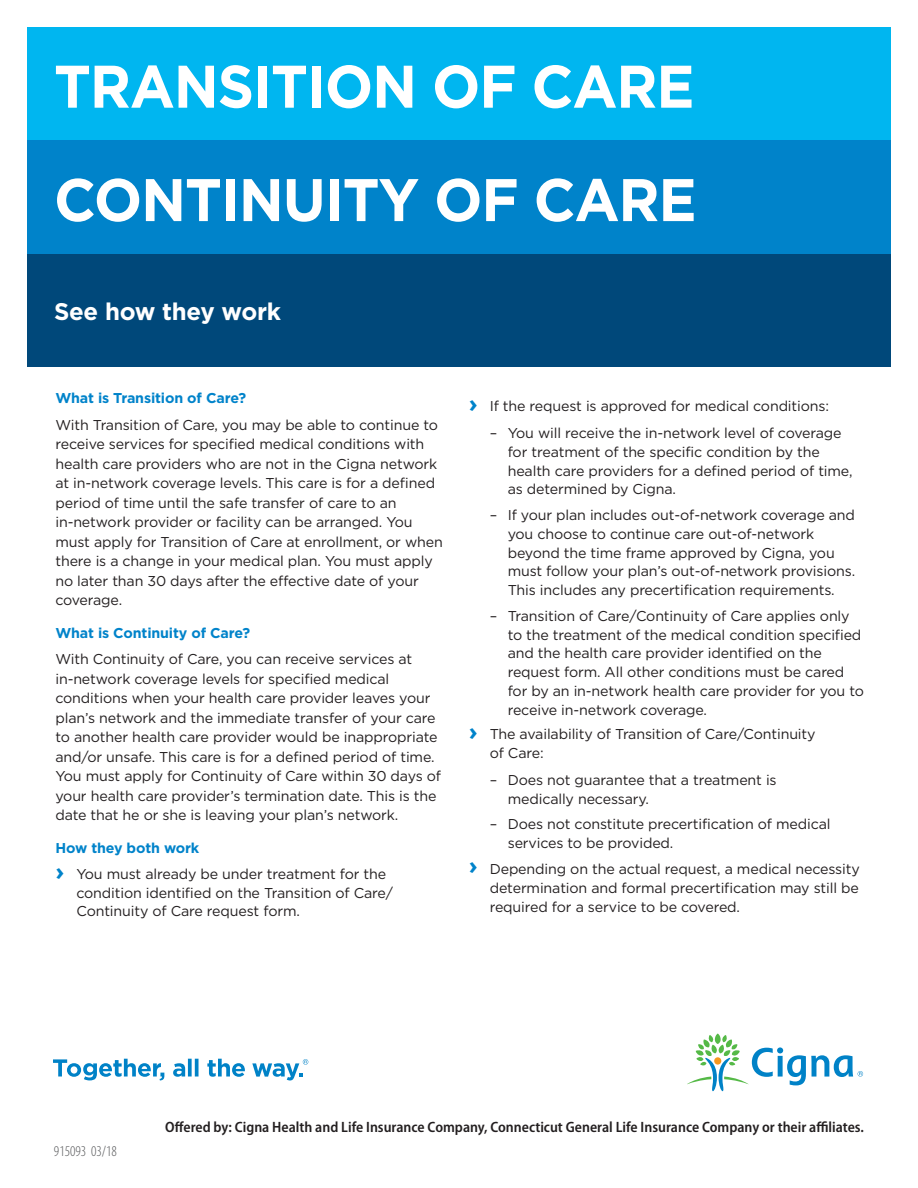
<style>
.page{position:relative;width:918px;height:1188px;background:#fff}
.page>*{position:absolute;margin:0;border:0;box-sizing:border-box;transform-origin:0 0}
.t1{font:700 60px "Gotham";letter-spacing:-.02em;color:#fff;scale:.95 1}
.t2{font:700 24px "Gotham";letter-spacing:-.01em;color:#fff}
.t3{font:600 semi-condensed 15px "Myriad Pro";color:#231f20}
.t4{font:300 condensed 15px "Myriad Pro";color:#58595b}
.t5{font:14.25px/18.8px "Gotham";letter-spacing:-.01em;color:#231f20}
.t6{font:700 14.25px "Gotham";letter-spacing:-.01em;color:#0083ca}
.s1{font-weight:700;color:#0083ca}
.s2{font-weight:700;font-size:24px;color:#0083ca}
</style>
<div class="page">
<div style="left:27px;top:27px;width:864px;height:333px;background:#00b6f0"></div>
<div style="left:27px;top:254px;width:864px;height:113px;background:#00487a"></div>
<div style="left:27px;top:140px;width:864px;height:114px;background:#0083ca"></div>
<svg style="left:53px;top:1059px;width:111px;height:21px"></svg>
<svg style="left:173px;top:1059px;width:26px;height:18px"></svg>
<svg style="left:207px;top:1059px;width:38px;height:18px"></svg>
<svg style="left:252px;top:1059px;width:56px;height:21px"></svg>
<svg style="left:687px;top:1034px;width:176px;height:57px"></svg>
<h1 class="t1" style="left:54px;top:47px;width:676px">TRANSITION OF CARE</h1>
<h1 class="t1" style="left:54px;top:160px;width:678px">CONTINUITY OF CARE</h1>
<h2 class="t2" style="left:54px;top:296px;width:229px">See how they work</h2>
<p class="t6" style="left:55px;top:389px;width:192px">What is Transition of Care?</p>
<p class="t5" style="left:55px;top:415px;width:389px;line-height:19.5px">With Transition of Care, you may be able to continue to receive services for specified medical conditions with health care providers who are not in the Cigna network at in-network coverage levels. This care is for a defined period of time until the safe transfer of care to an in‑network provider or facility can be arranged. You must apply for Transition of Care at enrollment, or when there is a change in your medical plan. You must apply no later than 30 days after the effective date of your coverage.</p>
<p class="t6" style="left:55px;top:624px;width:196px">What is Continuity of Care?</p>
<p class="t5" style="left:55px;top:649px;width:387px;line-height:19.5px">With Continuity of Care, you can receive services at in-network coverage levels for specified medical conditions when your health care provider leaves your plan’s network and the immediate transfer of your care to another health care provider would be inappropriate and/or unsafe. This care is for a defined period of time.<br>You must apply for Continuity of Care within 30 days of your health care provider’s termination date. This is the date that he or she is leaving your plan’s network.</p>
<p class="t5" style="left:55px;top:835px;width:332px;line-height:25.7px"><span class="s1">How they both work<br></span><span class="s2">›</span> You must already be under treatment for the</p>
<p class="t5" style="left:76px;top:883px;width:318px">condition identified on the Transition of Care/<br>Continuity of Care request form.</p>
<p class="t5" style="left:469px;top:397px;width:362px"><span class="s2">›</span> If the request is approved for medical conditions:</p>
<p class="t5" style="left:508px;top:423px;width:346px;text-indent:-18px">– You will receive the in-network level of coverage for treatment of the specific condition by the health care providers for a defined period of time, as determined by Cigna.</p>
<p class="t5" style="left:508px;top:505px;width:349px;text-indent:-18px">– If your plan includes out-of-network coverage and you choose to continue care out-of-network beyond the time frame approved by Cigna, you must follow your plan’s out-of-network provisions.<br>This includes any precertification requirements.</p>
<p class="t5" style="left:508px;top:606px;width:358px;text-indent:-18px">– Transition of Care/Continuity of Care applies only to the treatment of the medical condition specified and the health care provider identified on the request form. All other conditions must be cared for by an in-network health care provider for you to receive in-network coverage.</p>
<p class="t5" style="left:490px;top:725px;width:327px;text-indent:-21px"><span class="s2">›</span> The availability of Transition of Care/Continuity of Care:</p>
<p class="t5" style="left:508px;top:770px;width:271px;text-indent:-18px">– Does not guarantee that a treatment is medically necessary.</p>
<p class="t5" style="left:508px;top:815px;width:324px;text-indent:-18px">– Does not constitute precertification of medical services to be provided.</p>
<p class="t5" style="left:490px;top:859px;width:372px;text-align:justify;text-indent:-21px"><span class="s2">›</span> Depending on the actual request, a medical necessity determination and formal precertification may still be required for a service to be covered.</p>
<p class="t4" style="left:54px;top:1143px;width:64px">915093 03/18</p>
<p class="t3" style="left:165px;top:1119px;width:700px">Offered by: Cigna Health and Life Insurance Company, Connecticut General Life Insurance Company or their affiliates.</p>
</div>
